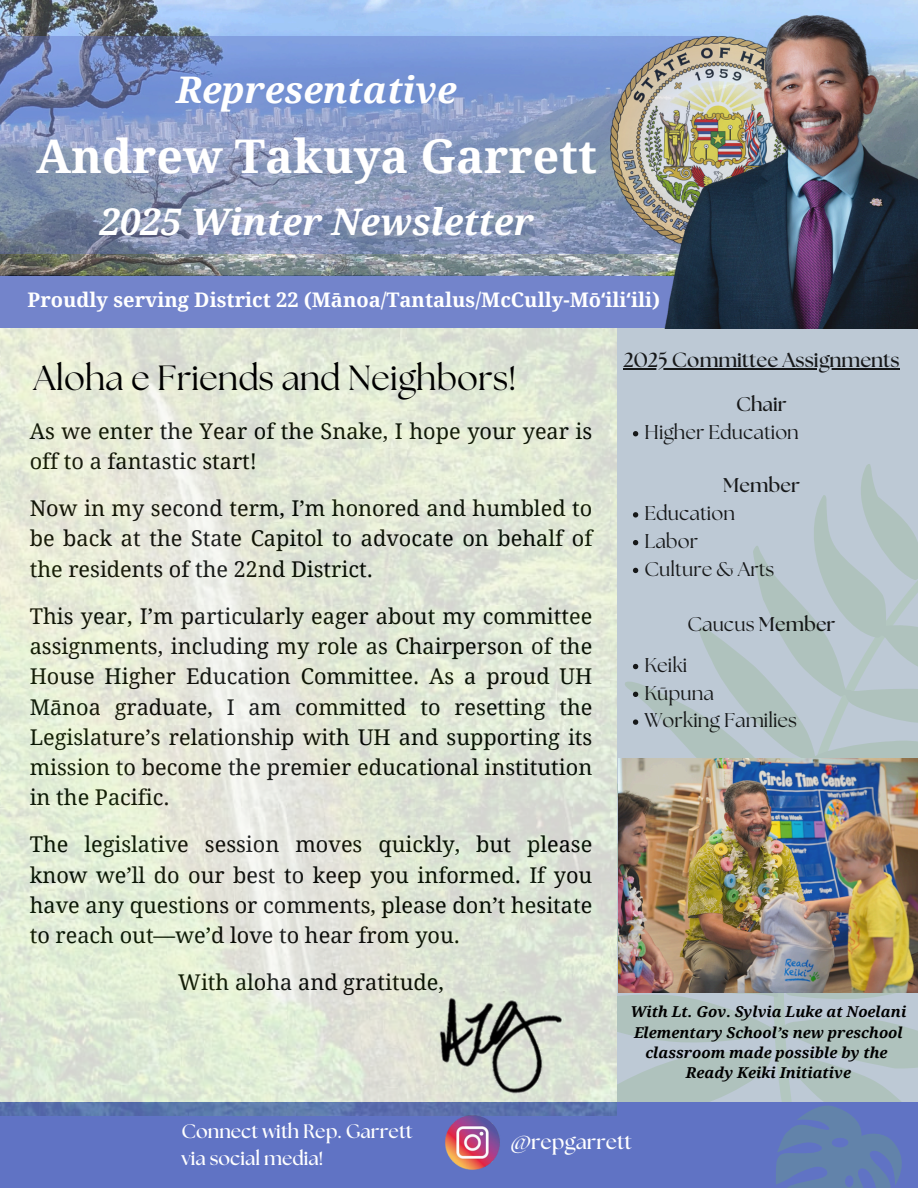
<style>
.page{position:relative;width:918px;height:1188px;background:#fff}
.page>*{position:absolute;margin:0;border:0;box-sizing:border-box;transform-origin:0 0}
.t1{font:700 46.5px "Droid Serif";color:#fff}
.t2{font:italic 700 36.75px "Droid Serif";color:#fff}
.t3{font:italic 700 36.6px "Droid Serif";color:#fff}
.t4{font:34.95px "The Seasons";color:#000}
.t5{font:21.75px/30.2px "Droid Serif";color:#000;text-align:justify}
.t6{font:700 21px "The Seasons";color:#fff}
.t7{font:700 20.4px "The Seasons";color:#000}
.t8{font:700 20.1px "Droid Serif";color:#fff}
.t9{font:19.8px/27.8px "The Seasons";color:#000}
.t10{font:700 19.8px "The Seasons";color:#000}
.t11{font:700 19.5px/27px "The Seasons";color:#fff}
.t12{font:italic 700 15px/20.2px "Droid Serif";color:#000;text-align:center}
.s1{font-family:"Noto Sans"}
.s2{font-weight:700}
</style>
<div class="page">
<div style="left:0;top:275px;width:918px;height:53px;background:#7384cb"></div>
<div style="left:617px;top:328px;width:301px;height:774px;background:#bdc9d5"></div>
<div style="left:0;top:1102px;width:918px;height:86px;background:#6073c4"></div>
<img style="left:0;top:0;width:918px;height:276px">
<svg style="left:0;top:36px;width:619px;height:218px;background:#8295bf"></svg>
<img style="left:611px;top:36px;width:8px;height:215px">
<img style="left:445px;top:1116px;width:55px;height:54px">
<img style="left:619px;top:4px;width:299px;height:325px">
<img style="left:0;top:328px;width:616px;height:788px">
<img style="left:436px;top:992px;width:121px;height:101px">
<hr style="left:623px;top:368px;width:277px;height:2px;background:#000">
<svg style="left:633px;top:431px;width:5px;height:5px"></svg>
<img style="left:557px;top:461px;width:361px;height:727px">
<h4 class="t2" style="left:176px;top:68px;width:282px">Representative</h4>
<p class="t1" style="left:36px;top:129px;width:562px">Andrew Takuya Garrett</p>
<h3 class="t3" style="left:99px;top:201px;width:436px">2025 Winter Newsletter</h3>
<p class="t8" style="left:28px;top:288px;width:634px">Proudly serving District 22 (Mānoa/Tantalus/McCully-Mō<span class="s1">ʻ</span>ili<span class="s1">ʻ</span>ili)</p>
<p class="t7" style="left:623px;top:351px;width:278px">2025 Committee Assignments</p>
<p class="t10" style="left:736px;top:395px;width:52px">Chair</p>
<p class="t9" style="left:645px;top:420px;width:156px">Higher Education</p>
<p class="t10" style="left:723px;top:476px;width:78px">Member</p>
<p class="t9" style="left:645px;top:501px;width:131px">Education<br>Labor<br>Culture &amp; Arts</p>
<p class="t9" style="left:645px;top:606px;width:192px;line-height:40.3px;text-indent:43px">Caucus <span class="s2">Member<br></span>Keiki</p>
<p class="t9" style="left:645px;top:680px;width:154px">Kūpuna<br>Working Families</p>
<h5 class="t4" style="left:33px;top:362px;width:484px">Aloha e Friends and Neighbors!</h5>
<p class="t5" style="left:30px;top:416px;width:564px">As we enter the Year of the Snake, I hope your year is off to a fantastic start!</p>
<h2 class="t5" style="left:30px;top:494px;width:564px">Now in my second term, I’m honored and humbled to be back at the State Capitol to advocate on behalf of the residents of the 22nd District.</h2>
<h1 class="t5" style="left:30px;top:601px;width:564px">This year, I’m particularly eager about my committee assignments, including my role as Chairperson of the House Higher Education Committee. As a proud UH Mānoa graduate, I am committed to resetting the Legislature’s relationship with UH and supporting its mission to become the premier educational institution in the Pacific.</h1>
<h2 class="t5" style="left:30px;top:830px;width:564px">The legislative session moves quickly, but please know we’ll do our best to keep you informed. If you have any questions or comments, please don’t hesitate to reach out—we’d love to hear from you.</h2>
<p class="t5" style="left:178px;top:968px;width:267px">With aloha and gratitude,</p>
<h5 class="t11" style="left:181px;top:1119px;width:233px">Connect with Rep. Garrett via social media!</h5>
<h5 class="t12" style="left:631px;top:1002px;width:277px">With Lt. Gov. Sylvia Luke at Noelani<br>Elementary School’s new preschool classroom made possible by the</h5>
<h5 class="t12" style="left:686px;top:1063px;width:167px">Ready Keiki Initiative</h5>
<h5 class="t6" style="left:511px;top:1133px;width:123px">@repgarrett</h5>
</div>
